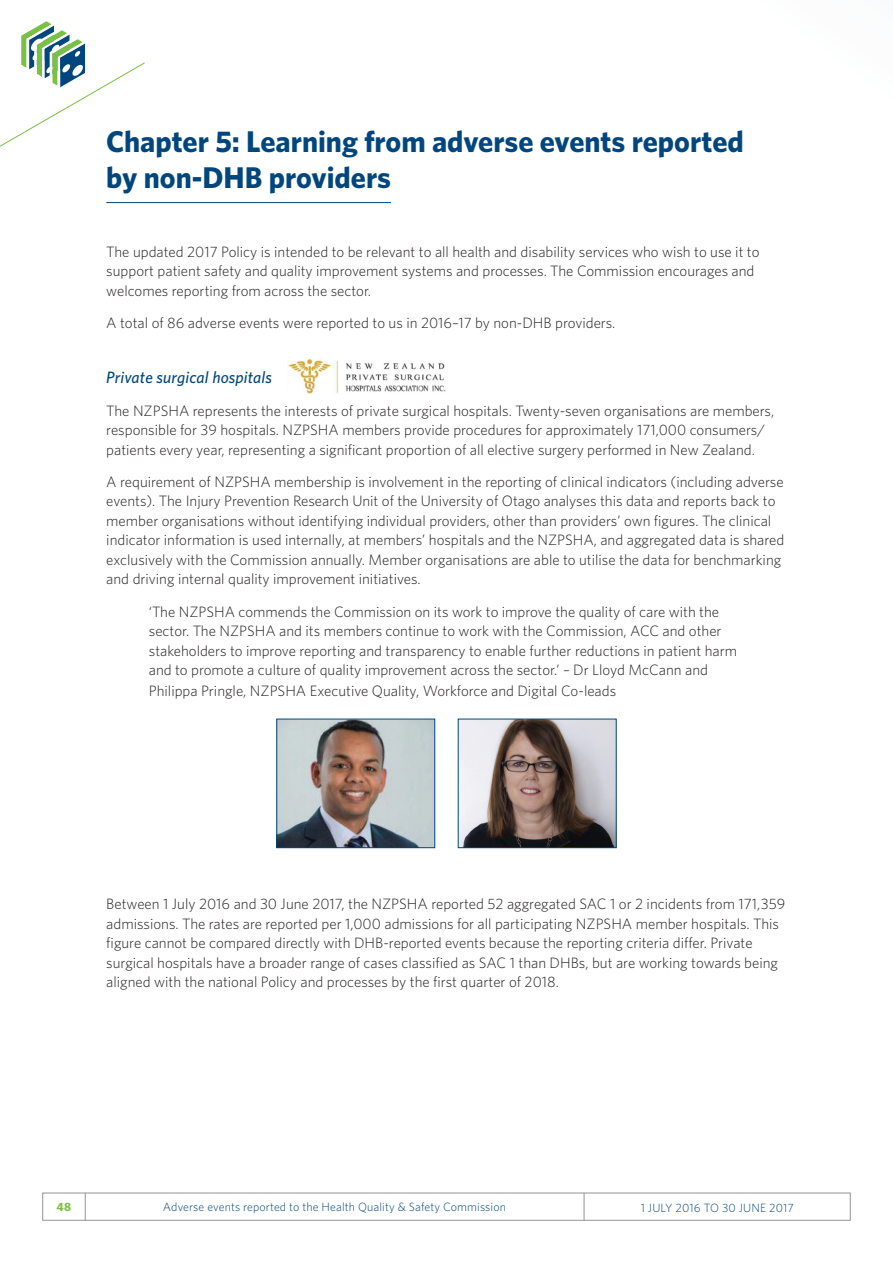
<style>
.page{position:relative;width:893px;height:1263px;background:#fff}
.page>*{position:absolute;margin:0;border:0;box-sizing:border-box;transform-origin:0 0}
.Main_Heading{font:700 30px/36px "Whitney";color:#00467e}
.Sub_sub_head_-_Blue{font:italic 500 16.5px "Whitney";letter-spacing:.01em;color:#00467e}
.Body_Text{font:300 15px/19.5px "Whitney";color:#231f20}
.t1{font:300 12px "Whitney";letter-spacing:.01em;color:#00467e}
.t2{font:700 12px "Whitney";color:#79c142}
</style>
<div class="page">
<div style="left:42px;top:1192px;width:809px;height:29px;border:1px solid #939598"></div>
<svg style="left:85px;top:1193px;width:1px;height:27px"></svg>
<svg style="left:584px;top:1193px;width:1px;height:27px"></svg>
<svg style="left:0;top:21px;width:145px;height:126px"></svg>
<hr style="left:106px;top:202px;width:285px;height:1px;background:#00467e">
<img style="left:278px;top:721px;width:155px;height:125px">
<div style="left:276px;top:719px;width:159px;height:129px;border:1px solid #00467e"></div>
<img style="left:460px;top:721px;width:155px;height:125px">
<div style="left:458px;top:719px;width:159px;height:129px;border:1px solid #00467e"></div>
<img style="left:288px;top:358px;width:158px;height:36px">
<p class="Main_Heading" style="left:106px;top:122px;width:639px">Chapter 5: Learning from adverse events reported by non-DHB providers</p>
<p class="Body_Text" style="left:106px;top:242px;width:655px">The updated 2017 Policy is intended to be relevant to all health and disability services who wish to use it to support patient safety and quality improvement systems and processes. The Commission encourages and welcomes reporting from across the sector.</p>
<p class="Body_Text" style="left:106px;top:313px;width:511px">A total of 86 adverse events were reported to us in 2016–17 by non-DHB providers.</p>
<p class="Sub_sub_head_-_Blue" style="left:106px;top:367px;width:167px">Private surgical hospitals</p>
<p class="Body_Text" style="left:106px;top:400px;width:669px">The NZPSHA represents the interests of private surgical hospitals. Twenty-seven organisations are members, responsible for 39 hospitals. NZPSHA members provide procedures for approximately 171,000 consumers/ patients every year, representing a significant proportion of all elective surgery performed in New Zealand.</p>
<p class="Body_Text" style="left:106px;top:471px;width:680px">A requirement of NZPSHA membership is involvement in the reporting of clinical indicators (including adverse events). The Injury Prevention Research Unit of the University of Otago analyses this data and reports back to member organisations without identifying individual providers, other than providers’ own figures. The clinical indicator information is used internally, at members’ hospitals and the NZPSHA, and aggregated data is shared exclusively with the Commission annually. Member organisations are able to utilise the data for benchmarking and driving internal quality improvement initiatives.</p>
<p class="Body_Text" style="left:149px;top:601px;width:590px">‘The NZPSHA commends the Commission on its work to improve the quality of care with the sector. The NZPSHA and its members continue to work with the Commission, ACC and other stakeholders to improve reporting and transparency to enable further reductions in patient harm and to promote a culture of quality improvement across the sector.’ – Dr Lloyd McCann and</p>
<p class="Body_Text" style="left:149px;top:681px;width:469px">Philippa Pringle, NZPSHA Executive Quality, Workforce and Digital Co-leads</p>
<p class="Body_Text" style="left:106px;top:894px;width:680px">Between 1 July 2016 and 30 June 2017, the NZPSHA reported 52 aggregated SAC 1 or 2 incidents from 171,359 admissions. The rates are reported per 1,000 admissions for all participating NZPSHA member hospitals. This figure cannot be compared directly with DHB-reported events because the reporting criteria differ. Private surgical hospitals have a broader range of cases classified as SAC 1 than DHBs, but are working towards being aligned with the national Policy and processes by the first quarter of 2018.</p>
<p class="t2" style="left:57px;top:1199px;width:16px">48</p>
<p class="t1" style="left:163px;top:1199px;width:345px">Adverse events reported to the Health Quality &amp; Safety Commission</p>
<p class="t1" style="left:641px;top:1199px;width:155px">1 JULY 2016 TO 30 JUNE 2017</p>
</div>
